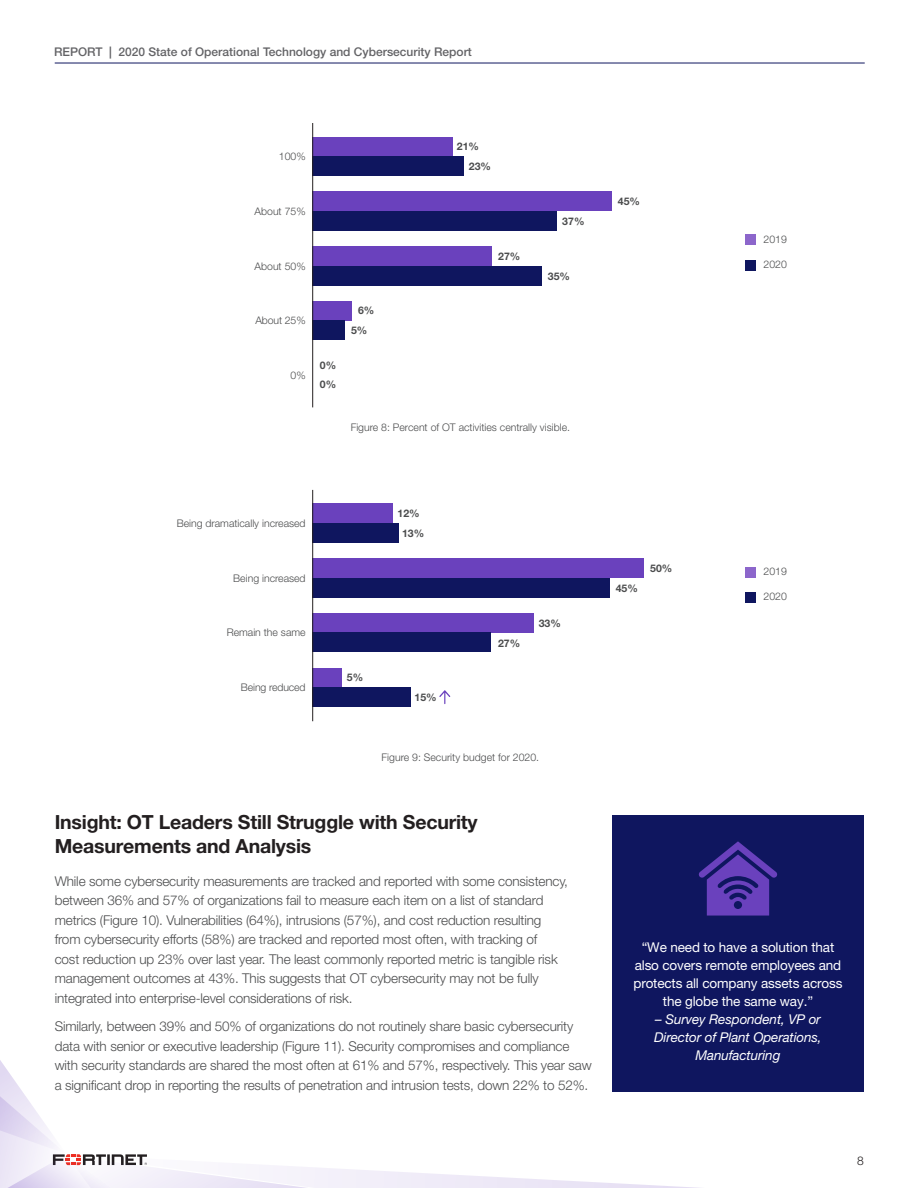
<style>
.page{position:relative;width:918px;height:1188px;background:#fff}
.page>*{position:absolute;margin:0;border:0;box-sizing:border-box;transform-origin:0 0}
.Body_Copy_Sub-SUBHEA{font:700 19.5px/24px "Helvetica Neue LT Pro";letter-spacing:-.01em;color:#231f20}
.Body_Copy{font:300 13.5px/19.5px "Helvetica Neue LT Pro";letter-spacing:-.01em;color:#4b4c4d}
.Sidebar-call_out{font:13.5px/18px "Helvetica Neue LT Pro";letter-spacing:-.01em;color:#fff;text-align:center}
.Sidebar-call_out-2{font:italic 13.5px/18px "Helvetica Neue LT Pro";letter-spacing:-.01em;color:#fff;text-align:center}
.t1{font:500 12px "Helvetica Neue LT Pro";color:#636366}
.t2{font:300 12px "Helvetica Neue LT Pro";color:#231f20}
.Page_Header_-body{font:300 10.5px "Helvetica Neue LT Pro";color:#4b4c4d}
.Page_Header_-body-2{font:700 10.5px "Helvetica Neue LT Pro";color:#4b4c4d}
.s1{font-weight:700}
</style>
<div class="page">
<hr style="left:55px;top:63px;width:810px;height:1px;background:#0f165f">
<svg style="left:0;top:1060px;width:699px;height:128px"></svg>
<div style="left:612px;top:815px;width:252px;height:277px;background:#0f165f"></div>
<svg style="left:698px;top:841px;width:80px;height:75px"></svg>
<div style="left:746px;top:235px;width:10px;height:10px;background:#8c66cb"></div>
<div style="left:746px;top:567px;width:10px;height:10px;background:#8c66cb"></div>
<div style="left:746px;top:260px;width:10px;height:10px;background:#0f165f"></div>
<div style="left:746px;top:592px;width:10px;height:11px;background:#0f165f"></div>
<div style="left:313px;top:137px;width:140px;height:19px;background:#6a41bd"></div>
<div style="left:313px;top:504px;width:80px;height:19px;background:#6a41bd"></div>
<div style="left:313px;top:156px;width:151px;height:20px;background:#0f165f"></div>
<div style="left:313px;top:523px;width:86px;height:20px;background:#0f165f"></div>
<div style="left:313px;top:191px;width:299px;height:20px;background:#6a41bd"></div>
<div style="left:313px;top:558px;width:331px;height:20px;background:#6a41bd"></div>
<div style="left:313px;top:211px;width:244px;height:20px;background:#0f165f"></div>
<div style="left:313px;top:578px;width:297px;height:20px;background:#0f165f"></div>
<div style="left:313px;top:246px;width:179px;height:20px;background:#6a41bd"></div>
<div style="left:313px;top:613px;width:221px;height:20px;background:#6a41bd"></div>
<div style="left:313px;top:266px;width:229px;height:19px;background:#0f165f"></div>
<div style="left:313px;top:633px;width:178px;height:19px;background:#0f165f"></div>
<div style="left:313px;top:301px;width:39px;height:19px;background:#6a41bd"></div>
<div style="left:313px;top:668px;width:29px;height:19px;background:#6a41bd"></div>
<div style="left:313px;top:320px;width:32px;height:20px;background:#0f165f"></div>
<div style="left:313px;top:687px;width:98px;height:20px;background:#0f165f"></div>
<hr style="left:312px;top:123px;width:1px;height:284px;background:#231f20">
<hr style="left:312px;top:490px;width:1px;height:231px;background:#231f20">
<svg style="left:439px;top:690px;width:11px;height:14px"></svg>
<p class="t1" style="left:54px;top:44px;width:419px">REPORT <span class="s1">|</span> 2020 State of Operational Technology and Cybersecurity Report</p>
<p class="Page_Header_-body" style="left:279px;top:150px;width:28px">100%</p>
<p class="Page_Header_-body" style="left:255px;top:205px;width:53px">About 75%</p>
<p class="Page_Header_-body" style="left:255px;top:259px;width:53px">About 50%</p>
<p class="Page_Header_-body" style="left:255px;top:314px;width:52px">About 25%</p>
<p class="Page_Header_-body" style="left:291px;top:369px;width:17px">0%</p>
<p class="Page_Header_-body-2" style="left:320px;top:359px;width:18px">0%</p>
<p class="Page_Header_-body-2" style="left:320px;top:378px;width:18px">0%</p>
<p class="Page_Header_-body-2" style="left:457px;top:140px;width:24px">21%</p>
<p class="Page_Header_-body-2" style="left:358px;top:304px;width:18px">6%</p>
<p class="Page_Header_-body-2" style="left:351px;top:324px;width:18px">5%</p>
<p class="Page_Header_-body-2" style="left:469px;top:160px;width:24px">23%</p>
<p class="Page_Header_-body-2" style="left:498px;top:250px;width:24px">27%</p>
<p class="Page_Header_-body-2" style="left:562px;top:215px;width:24px">37%</p>
<p class="Page_Header_-body-2" style="left:548px;top:269px;width:24px">35%</p>
<p class="Page_Header_-body" style="left:351px;top:421px;width:221px">Figure 8: Percent of OT activities centrally visible.</p>
<p class="Page_Header_-body-2" style="left:618px;top:195px;width:24px">45%</p>
<p class="Page_Header_-body" style="left:764px;top:233px;width:25px">2019</p>
<p class="Page_Header_-body" style="left:764px;top:258px;width:25px">2020</p>
<p class="Page_Header_-body" style="left:177px;top:517px;width:130px">Being dramatically increased</p>
<p class="Page_Header_-body" style="left:233px;top:572px;width:74px">Being increased</p>
<p class="Page_Header_-body" style="left:227px;top:626px;width:80px">Remain the same</p>
<p class="Page_Header_-body" style="left:241px;top:681px;width:66px">Being reduced</p>
<p class="Page_Header_-body-2" style="left:398px;top:507px;width:24px">12%</p>
<p class="Page_Header_-body-2" style="left:402px;top:527px;width:24px">13%</p>
<p class="Page_Header_-body-2" style="left:347px;top:671px;width:18px">5%</p>
<p class="Page_Header_-body-2" style="left:415px;top:691px;width:24px">15%</p>
<p class="Page_Header_-body-2" style="left:498px;top:636px;width:24px">27%</p>
<p class="Page_Header_-body-2" style="left:539px;top:616px;width:24px">33%</p>
<p class="Page_Header_-body" style="left:382px;top:751px;width:159px">Figure 9: Security budget for 2020.</p>
<p class="Body_Copy_Sub-SUBHEA" style="left:55px;top:810px;width:425px">Insight: OT Leaders Still Struggle with Security<br>Measurements and Analysis</p>
<p class="Body_Copy" style="left:55px;top:871px;width:515px">While some cybersecurity measurements are tracked and reported with some consistency, between 36% and 57% of organizations fail to measure each item on a list of standard metrics (Figure 10). Vulnerabilities (64%), intrusions (57%), and cost reduction resulting from cybersecurity efforts (58%) are tracked and reported most often, with tracking of<br>cost reduction up 23% over last year. The least commonly reported metric is tangible risk management outcomes at 43%. This suggests that OT cybersecurity may not be fully integrated into enterprise-level considerations of risk.</p>
<p class="Body_Copy" style="left:55px;top:1017px;width:539px">Similarly, between 39% and 50% of organizations do not routinely share basic cybersecurity data with senior or executive leadership (Figure 11). Security compromises and compliance with security standards are shared the most often at 61% and 57%, respectively. This year saw a significant drop in reporting the results of penetration and intrusion tests, down 22% to 52%.</p>
<p class="Page_Header_-body-2" style="left:616px;top:581px;width:24px">45%</p>
<p class="Page_Header_-body-2" style="left:650px;top:562px;width:24px">50%</p>
<p class="Page_Header_-body" style="left:764px;top:565px;width:25px">2019</p>
<p class="Page_Header_-body" style="left:764px;top:590px;width:25px">2020</p>
<p class="Sidebar-call_out" style="left:633px;top:938px;width:211px">“We need to have a solution that also covers remote employees and protects all company assets across the globe the same way. ”</p>
<p class="Sidebar-call_out-2" style="left:654px;top:1010px;width:169px">– Survey Respondent, VP or<br>Director of Plant Operations,<br>Manufacturing</p>
<p class="t2" style="left:857px;top:1154px;width:8px">8</p>
</div>
